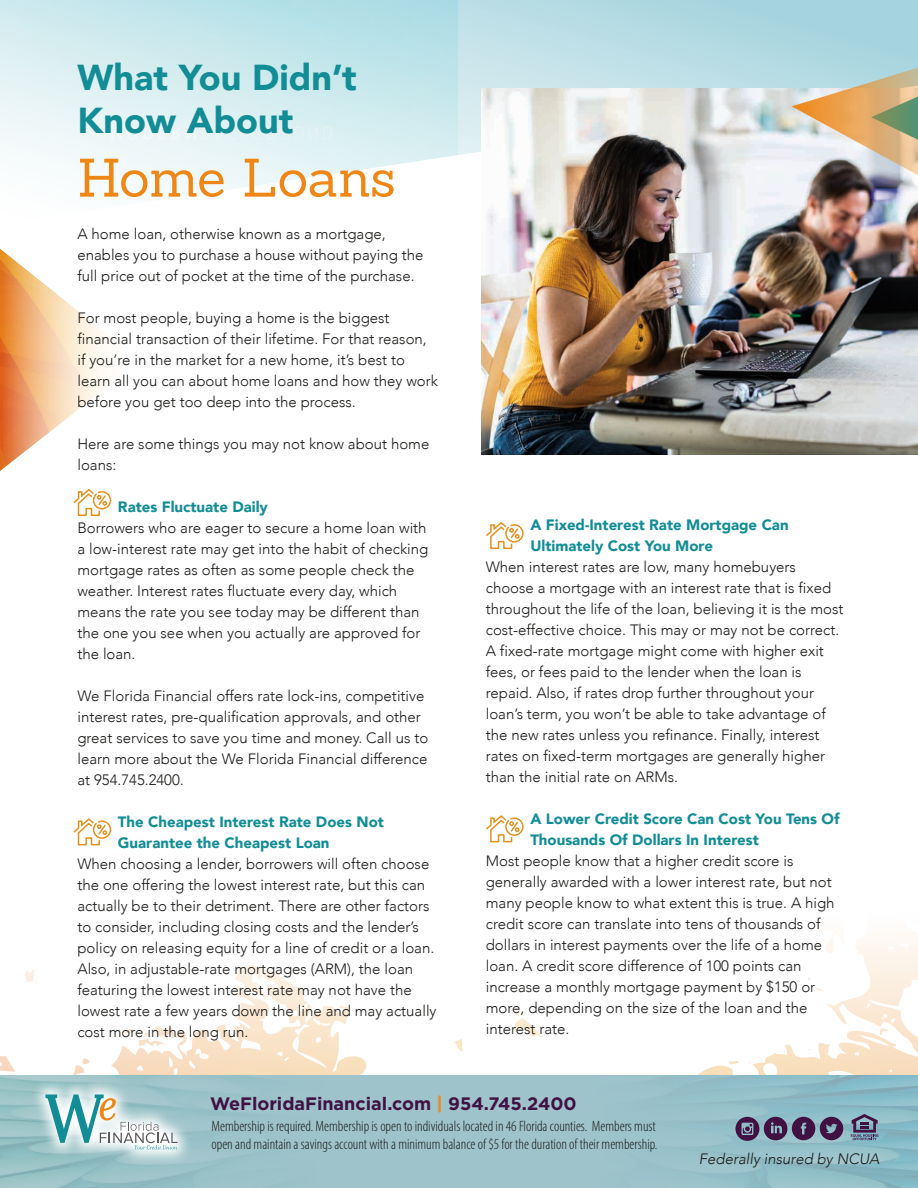
<style>
.page{position:relative;width:918px;height:1188px;background:#fff}
.page>*{position:absolute;margin:0;border:0;box-sizing:border-box;transform-origin:0 0}
.t1{font:52.8px "Sanchez";letter-spacing:-.005em;color:#ee8715}
.t2{font:900 36px/43.2px "Avenir";color:#128d96}
.t3{font:700 18px "Gotham";color:#411143}
.t4{font:300 15px/21px "Avenir";color:#1c1c1a}
.t5{font:900 15px/21px "Avenir";color:#128d96}
.t6{font:300 condensed 15px/18px "Myriad Pro";color:#1c1c1a}
.t7{font:italic 300 15px "Avenir";color:#1c1c1a}
.s1{color:#ee8715}
</style>
<div class="page">
<svg style="left:458px;top:0;width:460px;height:300px;background:#bedfe6"></svg>
<svg style="left:0;top:937px;width:918px;height:138px"></svg>
<svg style="left:848px;top:937px;width:70px;height:20px"></svg>
<svg style="left:238px;top:970px;width:92px;height:99px"></svg>
<img style="left:0;top:249px;width:105px;height:222px">
<img style="left:482px;top:88px;width:436px;height:367px">
<svg style="left:30px;top:1079px;width:15px;height:87px"></svg>
<svg style="left:45px;top:1048px;width:170px;height:140px"></svg>
<svg style="left:642px;top:971px;width:276px;height:217px"></svg>
<img style="left:792px;top:49px;width:126px;height:159px">
<svg style="left:73px;top:489px;width:38px;height:27px"></svg>
<svg style="left:73px;top:818px;width:38px;height:27px"></svg>
<svg style="left:486px;top:815px;width:38px;height:27px"></svg>
<svg style="left:486px;top:522px;width:38px;height:27px"></svg>
<h2 class="t2" style="left:77px;top:55px;width:281px">What You Didn’t<br>Know About</h2>
<h2 class="t1" style="left:77px;top:144px;width:320px">Home Loans</h2>
<p class="t4" style="left:77px;top:223px;width:348px">A home loan, otherwise known as a mortgage, enables you to purchase a house without paying the full price out of pocket at the time of the purchase.</p>
<p class="t4" style="left:77px;top:307px;width:362px">For most people, buying a home is the biggest financial transaction of their lifetime. For that reason, if you’re in the market for a new home, it’s best to learn all you can about home loans and how they work before you get too deep into the process.</p>
<p class="t4" style="left:77px;top:433px;width:353px">Here are some things you may not know about home loans:</p>
<h3 class="t5" style="left:118px;top:496px;width:152px">Rates Fluctuate Daily</h3>
<p class="t4" style="left:77px;top:517px;width:352px">Borrowers who are eager to secure a home loan with a low-interest rate may get into the habit of checking mortgage rates as often as some people check the weather. Interest rates fluctuate every day, which means the rate you see today may be different than the one you see when you actually are approved for the loan.</p>
<p class="t4" style="left:77px;top:685px;width:352px">We Florida Financial offers rate lock-ins, competitive interest rates, pre-qualification approvals, and other great services to save you time and money. Call us to learn more about the We Florida Financial difference at 954.745.2400.</p>
<h3 class="t5" style="left:118px;top:811px;width:268px">The Cheapest Interest Rate Does Not<br>Guarantee the Cheapest Loan</h3>
<p class="t4" style="left:77px;top:853px;width:361px">When choosing a lender, borrowers will often choose the one offering the lowest interest rate, but this can actually be to their detriment. There are other factors to consider, including closing costs and the lender’s policy on releasing equity for a line of credit or a loan.<br>Also, in adjustable-rate mortgages (ARM), the loan featuring the lowest interest rate may not have the lowest rate a few years down the line and may actually cost more in the long run.</p>
<h3 class="t5" style="left:530px;top:514px;width:260px">A Fixed-Interest Rate Mortgage Can<br>Ultimately Cost You More</h3>
<p class="t4" style="left:486px;top:556px;width:359px">When interest rates are low, many homebuyers choose a mortgage with an interest rate that is fixed throughout the life of the loan, believing it is the most cost-effective choice. This may or may not be correct.<br>A fixed-rate mortgage might come with higher exit fees, or fees paid to the lender when the loan is repaid. Also, if rates drop further throughout your loan’s term, you won’t be able to take advantage of the new rates unless you refinance. Finally, interest rates on fixed-term mortgages are generally higher than the initial rate on ARMs.</p>
<h3 class="t5" style="left:530px;top:808px;width:311px">A Lower Credit Score Can Cost You Tens Of<br>Thousands Of Dollars In Interest</h3>
<p class="t4" style="left:486px;top:850px;width:350px">Most people know that a higher credit score is generally awarded with a lower interest rate, but not many people know to what extent this is true. A high credit score can translate into tens of thousands of dollars in interest payments over the life of a home loan. A credit score difference of 100 points can increase a monthly mortgage payment by $150 or more, depending on the size of the loan and the interest rate.</p>
<p class="t3" style="left:210px;top:1092px;width:368px">WeFloridaFinancial.com <span class="s1">|</span> 954.745.2400</p>
<p class="t6" style="left:212px;top:1117px;width:447px">Membership is required. Membership is open to individuals located in 46 Florida counties. Members must open and maintain a savings account with a minimum balance of $5 for the duration of their membership.</p>
<p class="t7" style="left:699px;top:1150px;width:182px">Federally insured by NCUA</p>
</div>
